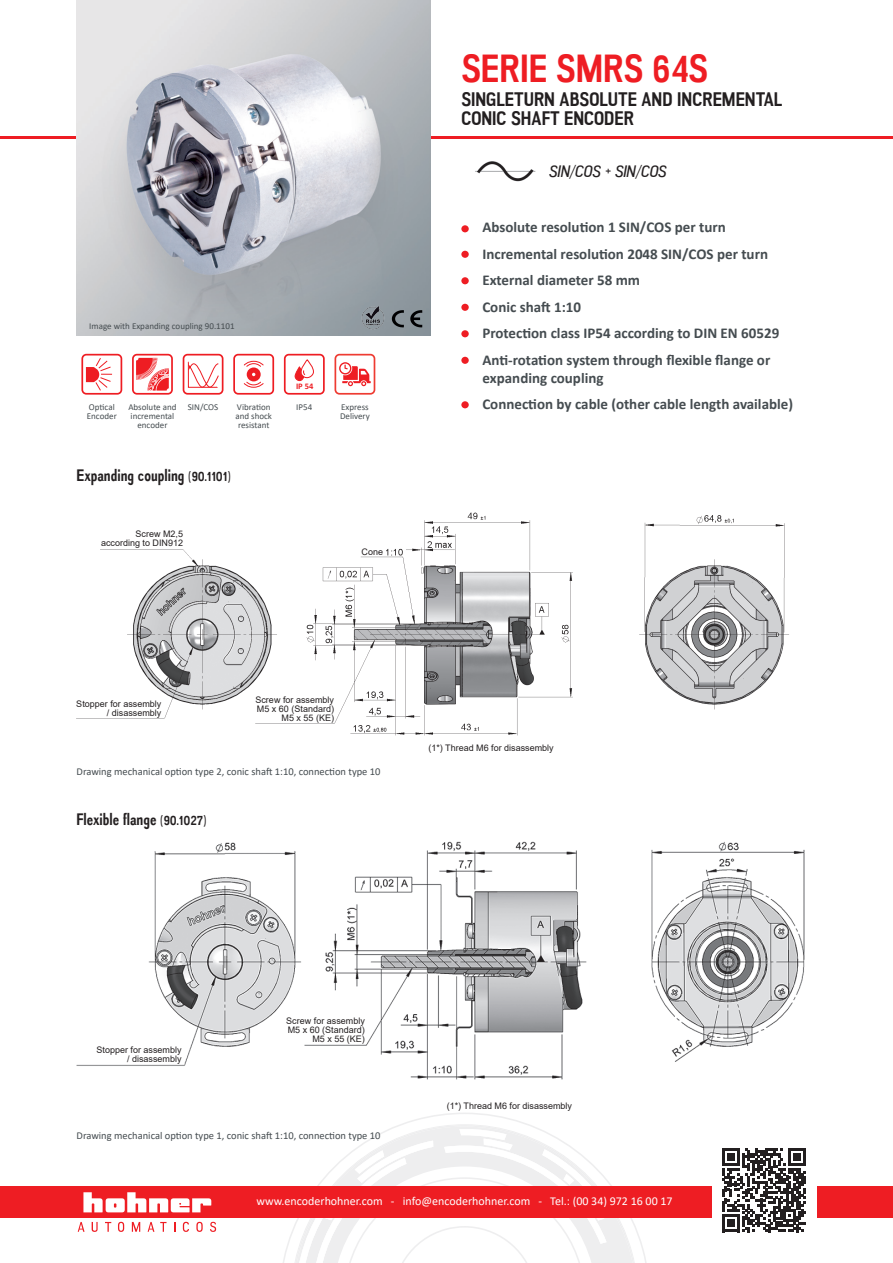
<style>
.page{position:relative;width:893px;height:1263px;background:#fff}
.page>*{position:absolute;margin:0;border:0;box-sizing:border-box;transform-origin:0 0}
.t1{font:700 39px "Akazan";color:#ee1d23}
.t2{font:700 19.5px/19.5px "Akazan";color:#231f20}
.t3{font:700 16.5px "Akazan";color:#231f20}
.t4{font:italic 16.5px "Akazan Rg";color:#231f20}
.t5{font:700 15px/26.5px "Calibri";color:#454c50}
.t6{font:12px "Calibri";color:#fff}
.t7{font:10.5px "Calibri";color:#454c50}
.t8{font:9px/9px "Arial";color:#231f20;text-align:right}
.t9{font:9px/9px "Calibri";color:#454c50}
.t10{font:700 8.55px "Calibri";color:#ee1d23}
.s1{font-size:13.5px}
</style>
<div class="page">
<svg style="left:276px;top:1113px;width:375px;height:150px"></svg>
<svg style="left:288px;top:1125px;width:350px;height:138px"></svg>
<svg style="left:296px;top:1129px;width:311px;height:134px"></svg>
<hr style="left:0;top:136px;width:893px;height:3px;background:#ee1d23">
<div style="left:0;top:1187px;width:893px;height:31px;background:#ee1d23"></div>
<svg style="left:83px;top:1192px;width:128px;height:20px"></svg>
<svg style="left:78px;top:1222px;width:7px;height:10px"></svg>
<svg style="left:92px;top:1222px;width:6px;height:10px"></svg>
<svg style="left:105px;top:1222px;width:6px;height:10px"></svg>
<svg style="left:118px;top:1222px;width:6px;height:10px"></svg>
<svg style="left:132px;top:1222px;width:8px;height:10px"></svg>
<svg style="left:148px;top:1222px;width:6px;height:10px"></svg>
<svg style="left:160px;top:1222px;width:7px;height:10px"></svg>
<svg style="left:183px;top:1222px;width:6px;height:10px"></svg>
<svg style="left:196px;top:1222px;width:7px;height:10px"></svg>
<svg style="left:210px;top:1222px;width:6px;height:10px"></svg>
<img style="left:77px;top:0;width:354px;height:335px">
<svg style="left:392px;top:310px;width:12px;height:17px"></svg>
<svg style="left:410px;top:310px;width:12px;height:17px"></svg>
<img style="left:361px;top:306px;width:23px;height:24px">
<div style="left:461px;top:225px;width:8px;height:7px;background:#ee1d23;border-radius:50%"></div>
<div style="left:461px;top:251px;width:8px;height:7px;background:#ee1d23;border-radius:50%"></div>
<div style="left:461px;top:277px;width:8px;height:7px;background:#ee1d23;border-radius:50%"></div>
<div style="left:461px;top:304px;width:8px;height:7px;background:#ee1d23;border-radius:50%"></div>
<div style="left:461px;top:330px;width:8px;height:7px;background:#ee1d23;border-radius:50%"></div>
<div style="left:461px;top:357px;width:8px;height:7px;background:#ee1d23;border-radius:50%"></div>
<div style="left:461px;top:401px;width:8px;height:7px;background:#ee1d23;border-radius:50%"></div>
<div style="left:712px;top:1137px;width:104px;height:105px;background:#fff"></div>
<svg style="left:722px;top:1148px;width:84px;height:84px"></svg>
<div style="left:81px;top:354px;width:41px;height:41px;border:2px solid #ee1d23;border-radius:4px"></div>
<svg style="left:86px;top:358px;width:27px;height:33px"></svg>
<div style="left:132px;top:354px;width:41px;height:41px;border:2px solid #ee1d23;border-radius:4px"></div>
<svg style="left:136px;top:358px;width:33px;height:33px"></svg>
<div style="left:183px;top:354px;width:40px;height:41px;border:2px solid #ee1d23;border-radius:4px"></div>
<svg style="left:187px;top:361px;width:32px;height:27px"></svg>
<div style="left:233px;top:354px;width:41px;height:41px;border:2px solid #ee1d23;border-radius:4px"></div>
<svg style="left:244px;top:361px;width:20px;height:27px"></svg>
<div style="left:284px;top:354px;width:41px;height:41px;border:2px solid #ee1d23;border-radius:4px"></div>
<svg style="left:294px;top:360px;width:20px;height:22px"></svg>
<div style="left:334px;top:354px;width:41px;height:41px;border:2px solid #ee3b32;border-radius:4px"></div>
<svg style="left:339px;top:362px;width:32px;height:24px"></svg>
<img style="left:77px;top:841px;width:728px;height:239px">
<img style="left:77px;top:512px;width:712px;height:224px">
<img style="left:475px;top:161px;width:61px;height:21px">
<h1 class="t1" style="left:461px;top:47px;width:248px">SERIE SMRS 64S</h1>
<h2 class="t2" style="left:461px;top:90px;width:322px">SINGLETURN ABSOLUTE AND INCREMENTAL<br>CONIC SHAFT ENCODER</h2>
<p class="t9" style="left:89px;top:321px;width:147px">Image with Expanding coupling 90.1101</p>
<p class="t10" style="left:296px;top:381px;width:19px">IP 54</p>
<p class="t9" style="left:87px;top:402px;width:31px">Optical<br>Encoder</p>
<p class="t9" style="left:128px;top:402px;width:50px;text-align:center">Absolute and incremental encoder</p>
<p class="t9" style="left:188px;top:402px;width:32px">SIN/COS</p>
<p class="t9" style="left:235px;top:402px;width:38px">Vibration and shock resistant</p>
<p class="t9" style="left:296px;top:402px;width:18px">IP54</p>
<p class="t9" style="left:340px;top:402px;width:31px">Express<br>Delivery</p>
<p class="t3" style="left:77px;top:466px;width:156px">Expanding coupling <span class="s1">(90.1101)</span></p>
<p class="t8" style="left:101px;top:530px;width:84px">Screw M2,5 according to DIN912</p>
<p class="t8" style="left:362px;top:547px;width:23px">Cone</p>
<p class="t4" style="left:549px;top:162px;width:119px">SIN/COS + SIN/COS</p>
<p class="t5" style="left:482px;top:214px;width:298px">Absolute resolution 1 SIN/COS per turn Incremental resolution 2048 SIN/COS per turn External diameter 58 mm<br>Conic shaft 1:10<br>Protection class IP54 according to DIN EN 60529<br>Anti-rotation system through flexible flange or</p>
<p class="t5" style="left:482px;top:364px;width:312px">expanding coupling<br>Connection by cable (other cable length available)</p>
<p class="t8" style="left:76px;top:699px;width:87px">Stopper for assembly / disassembly</p>
<p class="t8" style="left:255px;top:695px;width:80px">Screw for assembly<br>M5 x 60 (Standard)<br>M5 x 55 (KE)</p>
<p class="t7" style="left:77px;top:764px;width:306px">Drawing mechanical option type 2, conic shaft 1:10, connection type 10</p>
<p class="t3" style="left:77px;top:810px;width:132px">Flexible flange <span class="s1">(90.1027)</span></p>
<p class="t8" style="left:428px;top:744px;width:127px">(1*) Thread M6 for disassembly</p>
<p class="t8" style="left:97px;top:1045px;width:87px">Stopper for assembly / disassembly</p>
<p class="t8" style="left:286px;top:1016px;width:80px">Screw for assembly<br>M5 x 60 (Standard)<br>M5 x 55 (KE)</p>
<p class="t7" style="left:77px;top:1128px;width:306px">Drawing mechanical option type 1, conic shaft 1:10, connection type 10</p>
<p class="t8" style="left:447px;top:1101px;width:127px">(1*) Thread M6 for disassembly</p>
<p class="t6" style="left:257px;top:1193px;width:418px">www.encoderhohner.com - info@encoderhohner.com - Tel.: (00 34) 972 16 00 17</p>
</div>
